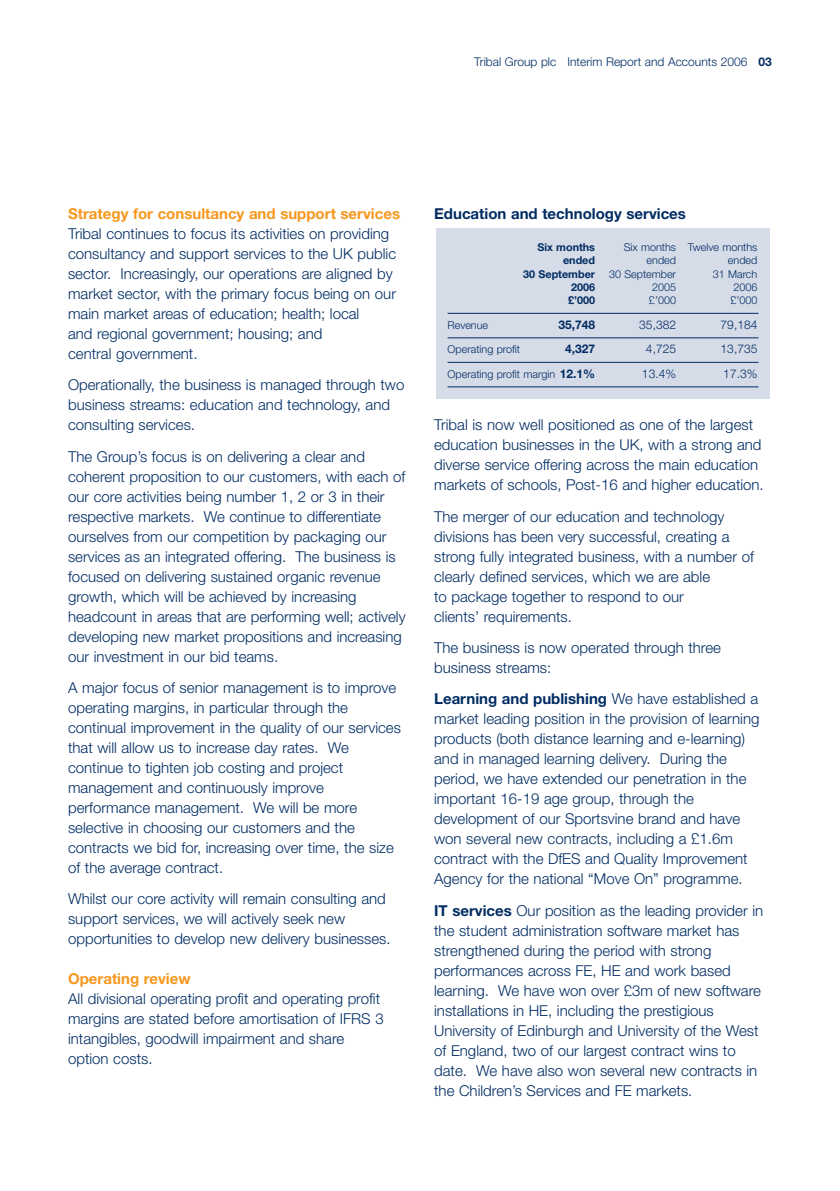
<style>
.page{position:relative;width:840px;height:1191px;background:#fff}
.page>*{position:absolute;margin:0;border:0;box-sizing:border-box;transform-origin:0 0}
.t1{font:300 15px/20px "Helvetica Neue";color:#002c62}
.t2{font:700 15px "Helvetica Neue";color:#f7971d}
.t3{font:700 15px "Helvetica Neue";color:#002c62}
.t4{font:300 12px "Helvetica Neue";color:#002c62}
.t5{font:700 12px "Helvetica Neue";color:#002c62}
.t6{font:300 10.8px "Helvetica Neue";color:#002c62}
.t7{font:700 10.8px "Helvetica Neue";color:#002c62}
.s1{font-weight:700}
.s2{font-weight:700;font-size:12px}
</style>
<div class="page">
<div style="left:436px;top:229px;width:333px;height:170px;background:#d6dbe8"></div>
<hr style="left:447px;top:313px;width:311px;height:1px;background:#002c62">
<hr style="left:447px;top:337px;width:311px;height:1px;background:#002c62">
<hr style="left:447px;top:362px;width:311px;height:1px;background:#002c62">
<hr style="left:447px;top:386px;width:311px;height:1px;background:#002c62">
<p class="t4" style="left:474px;top:54px;width:299px">Tribal Group plc Interim Report and Accounts 2006 <span class="s1">03</span></p>
<p class="t2" style="left:68px;top:208px;width:333px">Strategy for consultancy and support services</p>
<p class="t1" style="left:68px;top:223px;width:329px">Tribal continues to focus its activities on providing consultancy and support services to the UK public sector. Increasingly, our operations are aligned by market sector, with the primary focus being on our main market areas of education; health; local<br>and regional government; housing; and<br>central government.</p>
<p class="t1" style="left:68px;top:374px;width:337px">Operationally, the business is managed through two business streams: education and technology, and consulting services.</p>
<p class="t1" style="left:68px;top:446px;width:339px">The Group’s focus is on delivering a clear and coherent proposition to our customers, with each of our core activities being number 1, 2 or 3 in their respective markets. We continue to differentiate ourselves from our competition by packaging our services as an integrated offering. The business is focused on delivering sustained organic revenue growth, which will be achieved by increasing headcount in areas that are performing well; actively developing new market propositions and increasing our investment in our bid teams.</p>
<p class="t1" style="left:68px;top:677px;width:334px">A major focus of senior management is to improve operating margins, in particular through the continual improvement in the quality of our services that will allow us to increase day rates. We continue to tighten job costing and project management and continuously improve performance management. We will be more selective in choosing our customers and the contracts we bid for, increasing over time, the size of the average contract.</p>
<p class="t1" style="left:68px;top:888px;width:324px">Whilst our core activity will remain consulting and support services, we will actively seek new opportunities to develop new delivery businesses.</p>
<p class="t2" style="left:68px;top:973px;width:124px">Operating review</p>
<p class="t1" style="left:68px;top:988px;width:317px">All divisional operating profit and operating profit margins are stated before amortisation of IFRS 3 intangibles, goodwill impairment and share option costs.</p>
<p class="t3" style="left:434px;top:208px;width:253px">Education and technology services</p>
<p class="t7" style="left:537px;top:243px;width:59px">Six months</p>
<p class="t6" style="left:623px;top:240px;width:135px">Six months Twelve months</p>
<p class="t7" style="left:562px;top:256px;width:34px">ended</p>
<p class="t6" style="left:646px;top:254px;width:31px">ended</p>
<p class="t6" style="left:727px;top:254px;width:31px">ended</p>
<p class="t7" style="left:523px;top:270px;width:73px">30 September</p>
<p class="t6" style="left:608px;top:267px;width:68px">30 September</p>
<p class="t6" style="left:712px;top:267px;width:46px">31 March</p>
<p class="t7" style="left:570px;top:283px;width:26px">2006</p>
<p class="t6" style="left:651px;top:280px;width:26px">2005</p>
<p class="t6" style="left:733px;top:280px;width:26px">2006</p>
<p class="t7" style="left:567px;top:296px;width:29px">£’000</p>
<p class="t6" style="left:648px;top:294px;width:29px">£’000</p>
<p class="t6" style="left:730px;top:294px;width:29px">£’000</p>
<p class="t6" style="left:447px;top:318px;width:42px">Revenue</p>
<p class="t5" style="left:558px;top:320px;width:38px">35,748</p>
<p class="t4" style="left:639px;top:317px;width:38px">35,382</p>
<p class="t4" style="left:720px;top:317px;width:38px">79,184</p>
<p class="t6" style="left:447px;top:343px;width:74px">Operating profit</p>
<p class="t5" style="left:564px;top:345px;width:32px">4,327</p>
<p class="t4" style="left:645px;top:342px;width:32px">4,725</p>
<p class="t4" style="left:720px;top:342px;width:38px">13,735</p>
<p class="t6" style="left:447px;top:367px;width:149px">Operating profit margin <span class="s2">12.1%</span></p>
<p class="t4" style="left:641px;top:366px;width:36px">13.4%</p>
<p class="t4" style="left:723px;top:366px;width:36px">17.3%</p>
<p class="t1" style="left:434px;top:414px;width:331px">Tribal is now well positioned as one of the largest education businesses in the UK, with a strong and diverse service offering across the main education markets of schools, Post-16 and higher education.</p>
<p class="t1" style="left:434px;top:506px;width:321px">The merger of our education and technology divisions has been very successful, creating a strong fully integrated business, with a number of clearly defined services, which we are able<br>to package together to respond to our<br>clients’ requirements.</p>
<p class="t1" style="left:434px;top:637px;width:288px">The business is now operated through three business streams:</p>
<p class="t1" style="left:434px;top:688px;width:326px"><span class="s1">Learning and publishing</span> We have established a market leading position in the provision of learning products (both distance learning and e-learning) and in managed learning delivery. During the period, we have extended our penetration in the important 16-19 age group, through the development of our Sportsvine brand and have won several new contracts, including a £1.6m contract with the DfES and Quality Improvement Agency for the national “Move On” programme.</p>
<p class="t1" style="left:434px;top:900px;width:330px"><span class="s1">IT services</span> Our position as the leading provider in the student administration software market has strengthened during the period with strong performances across FE, HE and work based learning. We have won over £3m of new software installations in HE, including the prestigious University of Edinburgh and University of the West of England, two of our largest contract wins to date. We have also won several new contracts in the Children’s Services and FE markets.</p>
</div>
